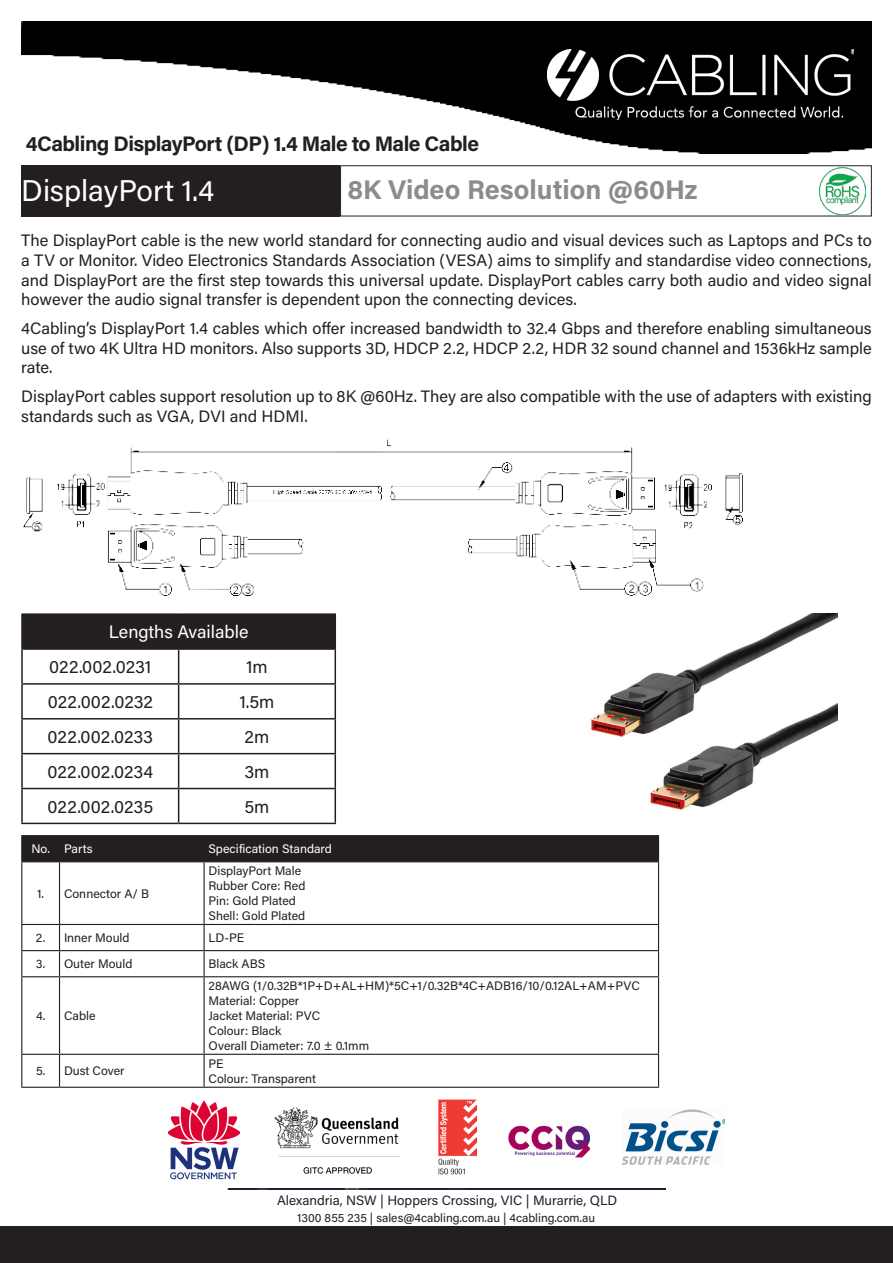
<style>
.page{position:relative;width:893px;height:1263px;background:#fff}
.page>*{position:absolute;margin:0;border:0;box-sizing:border-box;transform-origin:0 0}
.t1{font:30px "Acumin Pro";letter-spacing:-.005em;color:#fff}
.t2{font:700 27px "Acumin Pro";color:#8a8c8f}
.t3{font:700 21px "Acumin Pro";letter-spacing:-.025em;color:#231f20}
.t4{font:18px "Acumin Pro";color:#231f20}
.t5{font:18px "Acumin Pro";color:#fff}
.t6{font:16.5px/19.8px "Acumin Pro";color:#231f20;text-align:justify}
.t7{font:13.5px "Acumin Pro";color:#231f20}
.t8{font:12.3px "Acumin Pro";color:#231f20}
.t9{font:12.3px "Acumin Pro";color:#fff}
.t10{font:12px "Acumin Pro";color:#231f20}
</style>
<div class="page">
<img style="left:21px;top:21px;width:851px;height:133px">
<img style="left:548px;top:49px;width:306px;height:71px">
<img style="left:438px;top:1099px;width:38px;height:76px">
<img style="left:168px;top:1101px;width:71px;height:78px">
<img style="left:274px;top:1107px;width:126px;height:67px">
<img style="left:509px;top:1125px;width:81px;height:33px">
<img style="left:622px;top:1109px;width:103px;height:56px">
<img style="left:227px;top:1188px;width:439px;height:1px">
<div style="left:0;top:1227px;width:893px;height:36px;background:#231f20"></div>
<div style="left:21px;top:165px;width:319px;height:51px;background:#231f20"></div>
<div style="left:340px;top:165px;width:532px;height:51px;border:1px solid #231f20"></div>
<img style="left:819px;top:168px;width:47px;height:47px">
<img style="left:23px;top:439px;width:719px;height:156px">
<hr style="left:21px;top:835px;width:39px;height:1px;background:#231f20">
<hr style="left:60px;top:835px;width:144px;height:1px;background:#231f20">
<hr style="left:204px;top:835px;width:455px;height:1px;background:#231f20">
<div style="left:21px;top:836px;width:638px;height:25px;background:#231f20"></div>
<hr style="left:21px;top:861px;width:39px;height:1px;background:#231f20">
<hr style="left:21px;top:862px;width:1px;height:62px;background:#231f20">
<hr style="left:60px;top:861px;width:144px;height:1px;background:#231f20">
<hr style="left:59px;top:862px;width:1px;height:62px;background:#231f20">
<hr style="left:204px;top:861px;width:455px;height:1px;background:#231f20">
<hr style="left:204px;top:862px;width:1px;height:62px;background:#231f20">
<hr style="left:658px;top:862px;width:1px;height:62px;background:#231f20">
<hr style="left:21px;top:924px;width:39px;height:1px;background:#231f20">
<hr style="left:60px;top:924px;width:144px;height:1px;background:#231f20">
<hr style="left:204px;top:924px;width:455px;height:1px;background:#231f20">
<hr style="left:21px;top:950px;width:39px;height:1px;background:#231f20">
<svg style="left:21px;top:925px;width:1px;height:51px"></svg>
<hr style="left:60px;top:950px;width:144px;height:1px;background:#231f20">
<svg style="left:59px;top:925px;width:1px;height:51px"></svg>
<hr style="left:204px;top:950px;width:455px;height:1px;background:#231f20">
<svg style="left:204px;top:925px;width:1px;height:51px"></svg>
<svg style="left:658px;top:925px;width:1px;height:51px"></svg>
<hr style="left:21px;top:976px;width:39px;height:1px;background:#231f20">
<hr style="left:21px;top:977px;width:1px;height:77px;background:#231f20">
<hr style="left:60px;top:976px;width:144px;height:1px;background:#231f20">
<hr style="left:59px;top:977px;width:1px;height:77px;background:#231f20">
<hr style="left:204px;top:976px;width:455px;height:1px;background:#231f20">
<hr style="left:204px;top:977px;width:1px;height:77px;background:#231f20">
<hr style="left:658px;top:977px;width:1px;height:77px;background:#231f20">
<hr style="left:21px;top:1054px;width:39px;height:1px;background:#231f20">
<hr style="left:21px;top:1055px;width:1px;height:32px;background:#231f20">
<hr style="left:60px;top:1054px;width:144px;height:1px;background:#231f20">
<hr style="left:59px;top:1055px;width:1px;height:32px;background:#231f20">
<hr style="left:204px;top:1054px;width:455px;height:1px;background:#231f20">
<hr style="left:204px;top:1055px;width:1px;height:32px;background:#231f20">
<hr style="left:658px;top:1055px;width:1px;height:32px;background:#231f20">
<hr style="left:21px;top:1087px;width:39px;height:1px;background:#231f20">
<hr style="left:60px;top:1087px;width:144px;height:1px;background:#231f20">
<hr style="left:204px;top:1087px;width:455px;height:1px;background:#231f20">
<div style="left:22px;top:614px;width:313px;height:35px;background:#231f20"></div>
<hr style="left:21px;top:613px;width:158px;height:2px;background:#231f20">
<hr style="left:21px;top:615px;width:2px;height:33px;background:#231f20">
<hr style="left:179px;top:613px;width:157px;height:2px;background:#231f20">
<hr style="left:335px;top:615px;width:1px;height:33px;background:#231f20">
<hr style="left:21px;top:648px;width:158px;height:2px;background:#231f20">
<hr style="left:21px;top:650px;width:2px;height:33px;background:#231f20">
<hr style="left:179px;top:648px;width:157px;height:2px;background:#231f20">
<hr style="left:178px;top:650px;width:1px;height:33px;background:#231f20">
<hr style="left:335px;top:650px;width:1px;height:33px;background:#231f20">
<hr style="left:21px;top:683px;width:158px;height:2px;background:#231f20">
<hr style="left:21px;top:685px;width:2px;height:33px;background:#231f20">
<hr style="left:179px;top:683px;width:157px;height:2px;background:#231f20">
<hr style="left:178px;top:685px;width:1px;height:33px;background:#231f20">
<hr style="left:335px;top:685px;width:1px;height:33px;background:#231f20">
<hr style="left:21px;top:718px;width:158px;height:1px;background:#231f20">
<hr style="left:21px;top:719px;width:2px;height:34px;background:#231f20">
<hr style="left:179px;top:718px;width:157px;height:1px;background:#231f20">
<hr style="left:178px;top:719px;width:1px;height:34px;background:#231f20">
<hr style="left:335px;top:719px;width:1px;height:34px;background:#231f20">
<hr style="left:21px;top:753px;width:158px;height:1px;background:#231f20">
<hr style="left:21px;top:754px;width:2px;height:34px;background:#231f20">
<hr style="left:179px;top:753px;width:157px;height:1px;background:#231f20">
<hr style="left:178px;top:754px;width:1px;height:34px;background:#231f20">
<hr style="left:335px;top:754px;width:1px;height:34px;background:#231f20">
<hr style="left:21px;top:788px;width:158px;height:1px;background:#231f20">
<hr style="left:21px;top:789px;width:2px;height:34px;background:#231f20">
<hr style="left:179px;top:788px;width:157px;height:1px;background:#231f20">
<hr style="left:178px;top:789px;width:1px;height:34px;background:#231f20">
<hr style="left:335px;top:789px;width:1px;height:34px;background:#231f20">
<hr style="left:21px;top:823px;width:158px;height:1px;background:#231f20">
<hr style="left:179px;top:823px;width:157px;height:1px;background:#231f20">
<img style="left:591px;top:613px;width:247px;height:197px">
<p class="t3" style="left:26px;top:129px;width:455px">4Cabling DisplayPort (DP) 1.4 Male to Male Cable</p>
<p class="t1" style="left:21px;top:170px;width:194px">DisplayPort 1.4</p>
<p class="t2" style="left:347px;top:171px;width:352px">8K Video Resolution @60Hz</p>
<p class="t6" style="left:21px;top:230px;width:852px">The DisplayPort cable is the new world standard for connecting audio and visual devices such as Laptops and PCs to a TV or Monitor. Video Electronics Standards Association (VESA) aims to simplify and standardise video connections, and DisplayPort are the first step towards this universal update. DisplayPort cables carry both audio and video signal however the audio signal transfer is dependent upon the connecting devices.</p>
<p class="t6" style="left:21px;top:317px;width:852px">4Cabling’s DisplayPort 1.4 cables which offer increased bandwidth to 32.4 Gbps and therefore enabling simultaneous use of two 4K Ultra HD monitors. Also supports 3D, HDCP 2.2, HDCP 2.2, HDR 32 sound channel and 1536kHz sample rate.</p>
<p class="t6" style="left:21px;top:385px;width:852px">DisplayPort cables support resolution up to 8K @60Hz. They are also compatible with the use of adapters with existing standards such as VGA, DVI and HDMI.</p>
<p class="t5" style="left:109px;top:619px;width:141px">Lengths Available</p>
<p class="t4" style="left:49px;top:654px;width:104px">022.002.0231</p>
<p class="t4" style="left:246px;top:654px;width:23px">1m</p>
<p class="t4" style="left:48px;top:689px;width:107px">022.002.0232</p>
<p class="t4" style="left:239px;top:689px;width:37px">1.5m</p>
<p class="t4" style="left:47px;top:724px;width:107px">022.002.0233</p>
<p class="t4" style="left:245px;top:724px;width:26px">2m</p>
<p class="t4" style="left:47px;top:759px;width:107px">022.002.0234</p>
<p class="t4" style="left:244px;top:759px;width:27px">3m</p>
<p class="t4" style="left:47px;top:794px;width:107px">022.002.0235</p>
<p class="t4" style="left:244px;top:794px;width:27px">5m</p>
<p class="t9" style="left:31px;top:840px;width:20px">No.</p>
<p class="t9" style="left:64px;top:840px;width:30px">Parts</p>
<p class="t9" style="left:209px;top:840px;width:125px">Specification Standard</p>
<p class="t8" style="left:37px;top:885px;width:8px">1.</p>
<p class="t8" style="left:64px;top:885px;width:87px">Connector A/ B</p>
<p class="t8" style="left:209px;top:862px;width:94px">DisplayPort Male</p>
<p class="t8" style="left:209px;top:877px;width:98px">Rubber Core: Red</p>
<p class="t8" style="left:209px;top:892px;width:89px">Pin: Gold Plated</p>
<p class="t8" style="left:209px;top:907px;width:98px">Shell: Gold Plated</p>
<p class="t8" style="left:36px;top:929px;width:11px">2.</p>
<p class="t8" style="left:64px;top:929px;width:67px">Inner Mould</p>
<p class="t8" style="left:209px;top:929px;width:37px">LD-PE</p>
<p class="t8" style="left:36px;top:955px;width:11px">3.</p>
<p class="t8" style="left:64px;top:955px;width:70px">Outer Mould</p>
<p class="t8" style="left:209px;top:955px;width:58px">Black ABS</p>
<p class="t8" style="left:36px;top:1007px;width:11px">4.</p>
<p class="t8" style="left:64px;top:1007px;width:33px">Cable</p>
<p class="t8" style="left:36px;top:1062px;width:11px">5.</p>
<p class="t8" style="left:64px;top:1062px;width:62px">Dust Cover</p>
<p class="t8" style="left:209px;top:977px;width:433px">28AWG (1/0.32B*1P+D+AL+HM)*5C+1/0.32B*4C+ADB16/10/0.12AL+AM+PVC</p>
<p class="t8" style="left:209px;top:992px;width:92px">Material: Copper</p>
<p class="t8" style="left:209px;top:1007px;width:113px">Jacket Material: PVC</p>
<p class="t8" style="left:209px;top:1022px;width:74px">Colour: Black</p>
<p class="t8" style="left:209px;top:1037px;width:162px">Overall Diameter: 7.0 ± 0.1mm</p>
<p class="t8" style="left:209px;top:1055px;width:17px">PE</p>
<p class="t8" style="left:209px;top:1070px;width:109px">Colour: Transparent</p>
<p class="t7" style="left:277px;top:1191px;width:342px">Alexandria, NSW | Hoppers Crossing, VIC | Murarrie, QLD</p>
<p class="t10" style="left:297px;top:1209px;width:299px">1300 855 235 | sales@4cabling.com.au | 4cabling.com.au</p>
</div>
